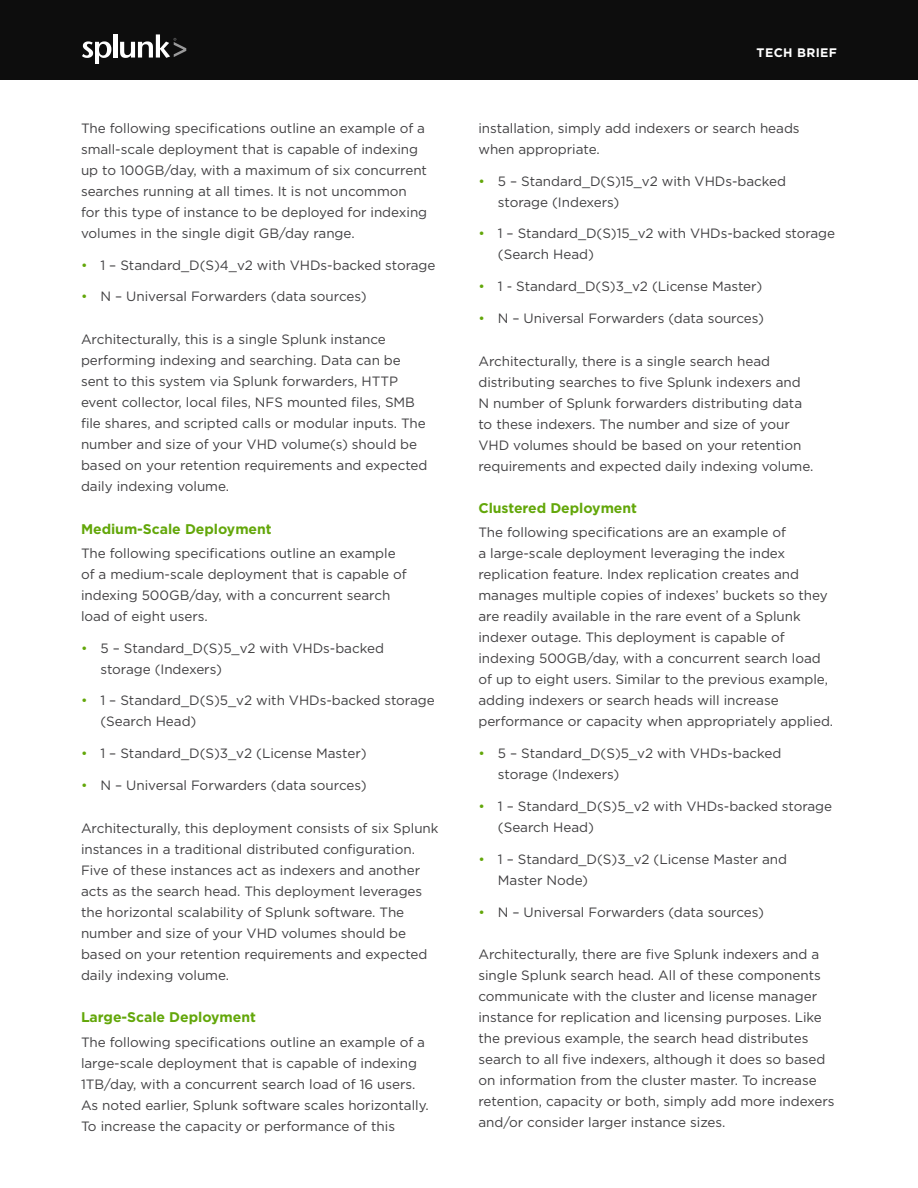
<style>
.page{position:relative;width:918px;height:1188px;background:#fff}
.page>*{position:absolute;margin:0;border:0;box-sizing:border-box;transform-origin:0 0}
.Backside_Subheads{font:700 14.1px "Gotham";letter-spacing:-.005em;color:#63a70a}
.Backside_Body_Text{font:13.5px/21px "Gotham";letter-spacing:-.005em;color:#414042}
.t1{font:700 12.3px "Gotham";letter-spacing:.03em;color:#fff}
.s1{color:#63a70a}
</style>
<div class="page">
<div style="left:0;top:0;width:918px;height:80px;background:#0d0d0d"></div>
<svg style="left:82px;top:41px;width:29px;height:23px"></svg>
<hr style="left:113px;top:34px;width:4px;height:24px;background:#fff">
<svg style="left:120px;top:34px;width:66px;height:24px"></svg>
<p class="Backside_Body_Text" style="left:81px;top:117px;width:348px">The following specifications outline an example of a small-scale deployment that is capable of indexing up to 100GB/day, with a maximum of six concurrent searches running at all times. It is not uncommon for this type of instance to be deployed for indexing volumes in the single digit GB/day range.</p>
<p class="Backside_Body_Text" style="left:81px;top:254px;width:356px"><span class="s1">•</span> 1 – Standard_D(S)4_v2 with VHDs-backed storage</p>
<p class="Backside_Body_Text" style="left:81px;top:286px;width:287px"><span class="s1">•</span> N – Universal Forwarders (data sources)</p>
<p class="Backside_Body_Text" style="left:81px;top:328px;width:348px">Architecturally, this is a single Splunk instance performing indexing and searching. Data can be sent to this system via Splunk forwarders, HTTP event collector, local files, NFS mounted files, SMB file shares, and scripted calls or modular inputs. The number and size of your VHD volume(s) should be based on your retention requirements and expected daily indexing volume.</p>
<p class="Backside_Subheads" style="left:81px;top:519px;width:192px">Medium-Scale Deployment</p>
<p class="Backside_Body_Text" style="left:81px;top:542px;width:327px">The following specifications outline an example of a medium-scale deployment that is capable of indexing 500GB/day, with a concurrent search load of eight users.</p>
<p class="Backside_Body_Text" style="left:100px;top:637px;width:285px;text-indent:-19px"><span class="s1">•</span> 5 – Standard_D(S)5_v2 with VHDs-backed storage (Indexers)</p>
<p class="Backside_Body_Text" style="left:100px;top:690px;width:336px;text-indent:-19px"><span class="s1">•</span> 1 – Standard_D(S)5_v2 with VHDs-backed storage (Search Head)</p>
<p class="Backside_Body_Text" style="left:81px;top:743px;width:287px"><span class="s1">•</span> 1 – Standard_D(S)3_v2 (License Master)</p>
<p class="Backside_Body_Text" style="left:81px;top:775px;width:287px"><span class="s1">•</span> N – Universal Forwarders (data sources)</p>
<p class="Backside_Body_Text" style="left:81px;top:817px;width:359px">Architecturally, this deployment consists of six Splunk instances in a traditional distributed configuration.<br>Five of these instances act as indexers and another acts as the search head. This deployment leverages the horizontal scalability of Splunk software. The number and size of your VHD volumes should be based on your retention requirements and expected daily indexing volume.</p>
<p class="Backside_Subheads" style="left:81px;top:1008px;width:176px">Large-Scale Deployment</p>
<p class="Backside_Body_Text" style="left:81px;top:1031px;width:349px">The following specifications outline an example of a large-scale deployment that is capable of indexing 1TB/day, with a concurrent search load of 16 users.<br>As noted earlier, Splunk software scales horizontally.<br>To increase the capacity or performance of this</p>
<p class="t1" style="left:757px;top:44px;width:82px">TECH BRIEF</p>
<p class="Backside_Body_Text" style="left:478px;top:117px;width:323px">installation, simply add indexers or search heads when appropriate.</p>
<p class="Backside_Body_Text" style="left:498px;top:170px;width:290px;text-indent:-19px"><span class="s1">•</span> 5 – Standard_D(S)15_v2 with VHDs-backed storage (Indexers)</p>
<p class="Backside_Body_Text" style="left:498px;top:223px;width:339px;text-indent:-19px"><span class="s1">•</span> 1 – Standard_D(S)15_v2 with VHDs-backed storage (Search Head)</p>
<p class="Backside_Body_Text" style="left:478px;top:276px;width:286px"><span class="s1">•</span> 1 - Standard_D(S)3_v2 (License Master)</p>
<p class="Backside_Body_Text" style="left:478px;top:307px;width:287px"><span class="s1">•</span> N – Universal Forwarders (data sources)</p>
<p class="Backside_Body_Text" style="left:478px;top:350px;width:337px">Architecturally, there is a single search head distributing searches to five Splunk indexers and N number of Splunk forwarders distributing data to these indexers. The number and size of your VHD volumes should be based on your retention requirements and expected daily indexing volume.</p>
<p class="Backside_Subheads" style="left:478px;top:499px;width:160px">Clustered Deployment</p>
<p class="Backside_Body_Text" style="left:478px;top:522px;width:356px">The following specifications are an example of<br>a large-scale deployment leveraging the index replication feature. Index replication creates and manages multiple copies of indexes’ buckets so they are readily available in the rare event of a Splunk indexer outage. This deployment is capable of indexing 500GB/day, with a concurrent search load of up to eight users. Similar to the previous example, adding indexers or search heads will increase performance or capacity when appropriately applied.</p>
<p class="Backside_Body_Text" style="left:498px;top:743px;width:285px;text-indent:-19px"><span class="s1">•</span> 5 – Standard_D(S)5_v2 with VHDs-backed storage (Indexers)</p>
<p class="Backside_Body_Text" style="left:498px;top:796px;width:336px;text-indent:-19px"><span class="s1">•</span> 1 – Standard_D(S)5_v2 with VHDs-backed storage (Search Head)</p>
<p class="Backside_Body_Text" style="left:498px;top:848px;width:291px;text-indent:-19px"><span class="s1">•</span> 1 – Standard_D(S)3_v2 (License Master and<br>Master Node)</p>
<p class="Backside_Body_Text" style="left:478px;top:901px;width:287px"><span class="s1">•</span> N – Universal Forwarders (data sources)</p>
<p class="Backside_Body_Text" style="left:478px;top:944px;width:358px">Architecturally, there are five Splunk indexers and a single Splunk search head. All of these components communicate with the cluster and license manager instance for replication and licensing purposes. Like the previous example, the search head distributes search to all five indexers, although it does so based on information from the cluster master. To increase retention, capacity or both, simply add more indexers and/or consider larger instance sizes.</p>
</div>
